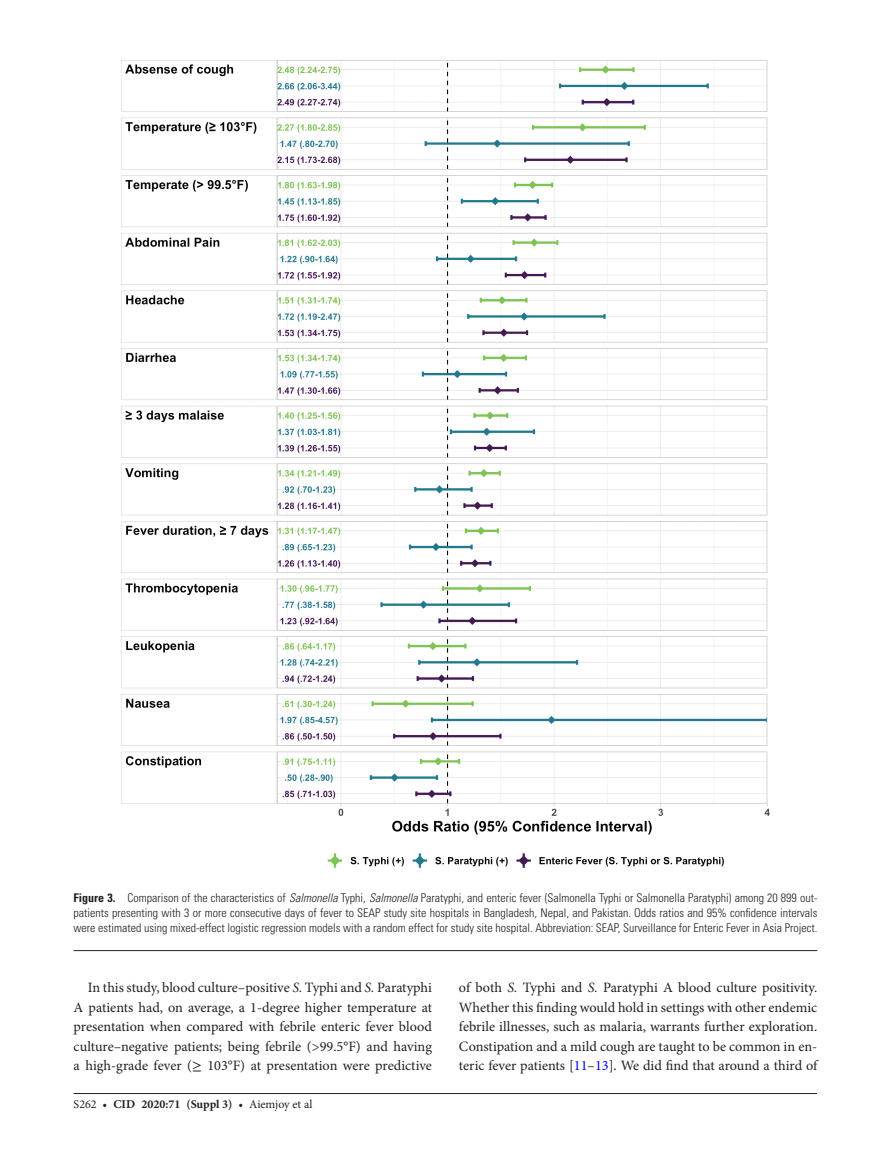
<style>
.page{position:relative;width:891px;height:1174px;background:#fff}
.page>*{position:absolute;margin:0;border:0;box-sizing:border-box;transform-origin:0 0}
.t1{font:14.25px/19.5px "Minion Pro";color:#231f20;text-align:justify}
.t2{font:300 condensed 12px/15px "Univers LT Std";color:#231f20;text-align:justify}
.t3{font:700 12px "Minion Pro";color:#231f20}
.s1{font-weight:700}
.s2{font-style:italic}
.s3{font-family:"STIX General"}
.s4{color:#00f}
.s5{font-weight:400}
</style>
<div class="page">
<hr style="left:74px;top:1093px;width:743px;height:1px;background:#231f20">
<hr style="left:74px;top:950px;width:743px;height:1px;background:#231f20">
<img style="left:121px;top:60px;width:649px;height:808px">
<p class="t2" style="left:74px;top:890px;width:745px"><span class="s1">Figure 3.</span> Comparison of the characteristics of <span class="s2">Salmonella</span> Typhi, <span class="s2">Salmonella</span> Paratyphi, and enteric fever (Salmonella Typhi or Salmonella Paratyphi) among 20 899 out&shy;patients presenting with 3 or more consecutive days of fever to SEAP study site hospitals in Bangladesh, Nepal, and Pakistan. Odds ratios and 95% confidence intervals were estimated using mixed-effect logistic regression models with a random effect for study site hospital. Abbreviation: SEAP, Surveillance for Enteric Fever in Asia Project.</p>
<p class="t1" style="left:74px;top:978px;width:360px;text-indent:14px">In this study, blood culture–positive <span class="s2">S.</span> Typhi and <span class="s2">S.</span> Paratyphi A patients had, on average, a 1-degree higher temperature at presentation when compared with febrile enteric fever blood culture–negative patients; being febrile (&gt;99.5°F) and having a high-grade fever (<span class="s3">≥</span> 103°F) at presentation were predictive</p>
<p class="t1" style="left:459px;top:978px;width:360px">of both <span class="s2">S.</span> Typhi and <span class="s2">S.</span> Paratyphi A blood culture positivity.<br>Whether this finding would hold in settings with other endemic febrile illnesses, such as malaria, warrants further exploration.<br>Constipation and a mild cough are taught to be common in en&shy;teric fever patients [<span class="s4">11</span>–<span class="s4">13</span>]. We did find that around a third of</p>
<p class="t3" style="left:74px;top:1095px;width:240px"><span class="s5">S262 •</span> cid 2020:71 (Suppl 3) <span class="s5">• Aiemjoy et al</span></p>
</div>
